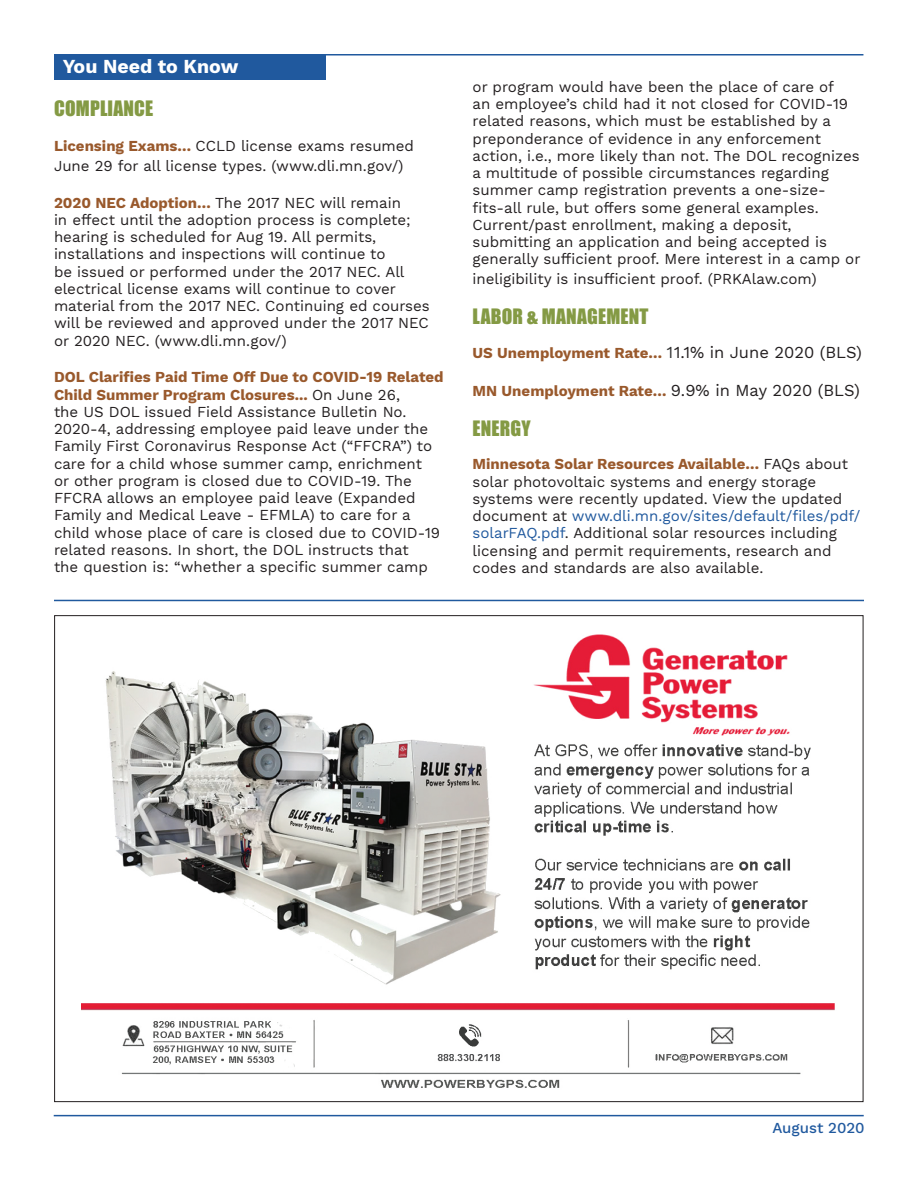
<style>
.page{position:relative;width:918px;height:1188px;background:#fff}
.page>*{position:absolute;margin:0;border:0;box-sizing:border-box;transform-origin:0 0}
.t1{font:19.5px "Impact";letter-spacing:.01em;color:#849a44}
.t2{font:700 19.5px "Work Sans";color:#fff}
.t3{font:15px/17.2px "Work Sans";color:#231f20}
.t4{font:700 15px "Work Sans";color:#99592c}
.t5{font:500 15px "Work Sans";color:#20599e}
.s1{font-weight:700;color:#99592c}
.s2{font-weight:400;font-size:16.5px;color:#313232}
.s3{font-weight:400;font-size:16.5px;color:#231f20}
.s4{color:#20599e}
</style>
<div class="page">
<div style="left:54px;top:54px;width:271px;height:26px;background:#20599e"></div>
<hr style="left:54px;top:54px;width:809px;height:2px;background:#20599e">
<hr style="left:54px;top:600px;width:810px;height:1px;background:#20599e">
<hr style="left:54px;top:1115px;width:810px;height:1px;background:#20599e">
<img style="left:81px;top:634px;width:754px;height:454px">
<h1 class="t2" style="left:63px;top:56px;width:177px">You Need to Know</h1>
<h1 class="t1" style="left:54px;top:94px;width:101px">COMPLIANCE</h1>
<p class="t3" style="left:54px;top:137px;width:362px;line-height:19.8px"><span class="s1">Licensing Exams…</span> CCLD license exams resumed<br>June 29 for all license types. (www.dli.mn.gov/)</p>
<p class="t3" style="left:54px;top:194px;width:377px"><span class="s1">2020 NEC Adoption…</span> The 2017 NEC will remain<br>in effect until the adoption process is complete; hearing is scheduled for Aug 19. All permits, installations and inspections will continue to<br>be issued or performed under the 2017 NEC. All electrical license exams will continue to cover material from the 2017 NEC. Continuing ed courses will be reviewed and approved under the 2017 NEC or 2020 NEC. (www.dli.mn.gov/)</p>
<p class="t3" style="left:54px;top:369px;width:391px"><span class="s1">DOL Clarifies Paid Time Off Due to COVID-19 Related Child Summer Program Closures...</span> On June 26,<br>the US DOL issued Field Assistance Bulletin No.<br>2020-4, addressing employee paid leave under the Family First Coronavirus Response Act (“FFCRA”) to care for a child whose summer camp, enrichment<br>or other program is closed due to COVID-19. The FFCRA allows an employee paid leave (Expanded Family and Medical Leave - EFMLA) to care for a child whose place of care is closed due to COVID-19 related reasons. In short, the DOL instructs that<br>the question is: “whether a specific summer camp</p>
<p class="t3" style="left:473px;top:79px;width:389px">or program would have been the place of care of<br>an employee’s child had it not closed for COVID-19 related reasons, which must be established by a preponderance of evidence in any enforcement action, i.e., more likely than not. The DOL recognizes a multitude of possible circumstances regarding summer camp registration prevents a one-size&shy;fits-all rule, but offers some general examples.<br>Current/past enrollment, making a deposit, submitting an application and being accepted is generally sufficient proof. Mere interest in a camp or</p>
<p class="t3" style="left:473px;top:271px;width:346px">ineligibility is insufficient proof. (PRKAlaw.com)</p>
<h1 class="t1" style="left:473px;top:301px;width:177px">LABOR &amp; MANAGEMENT</h1>
<p class="t4" style="left:473px;top:345px;width:391px">US Unemployment Rate… <span class="s2">1</span><span class="s3">1.1% in June 2020 (BLS)</span></p>
<p class="t4" style="left:473px;top:382px;width:389px">MN Unemployment Rate… <span class="s3">9.9% in May 2020 (BLS)</span></p>
<h1 class="t1" style="left:473px;top:413px;width:60px">ENERGY</h1>
<p class="t3" style="left:473px;top:456px;width:389px"><span class="s1">Minnesota Solar Resources Available…</span> FAQs about solar photovoltaic systems and energy storage systems were recently updated. View the updated document at <span class="s4">www.dli.mn.gov/sites/default/files/pdf/ solarFAQ.pdf</span>. Additional solar resources including licensing and permit requirements, research and codes and standards are also available.</p>
<p class="t5" style="left:772px;top:1119px;width:94px">August 2020</p>
</div>
